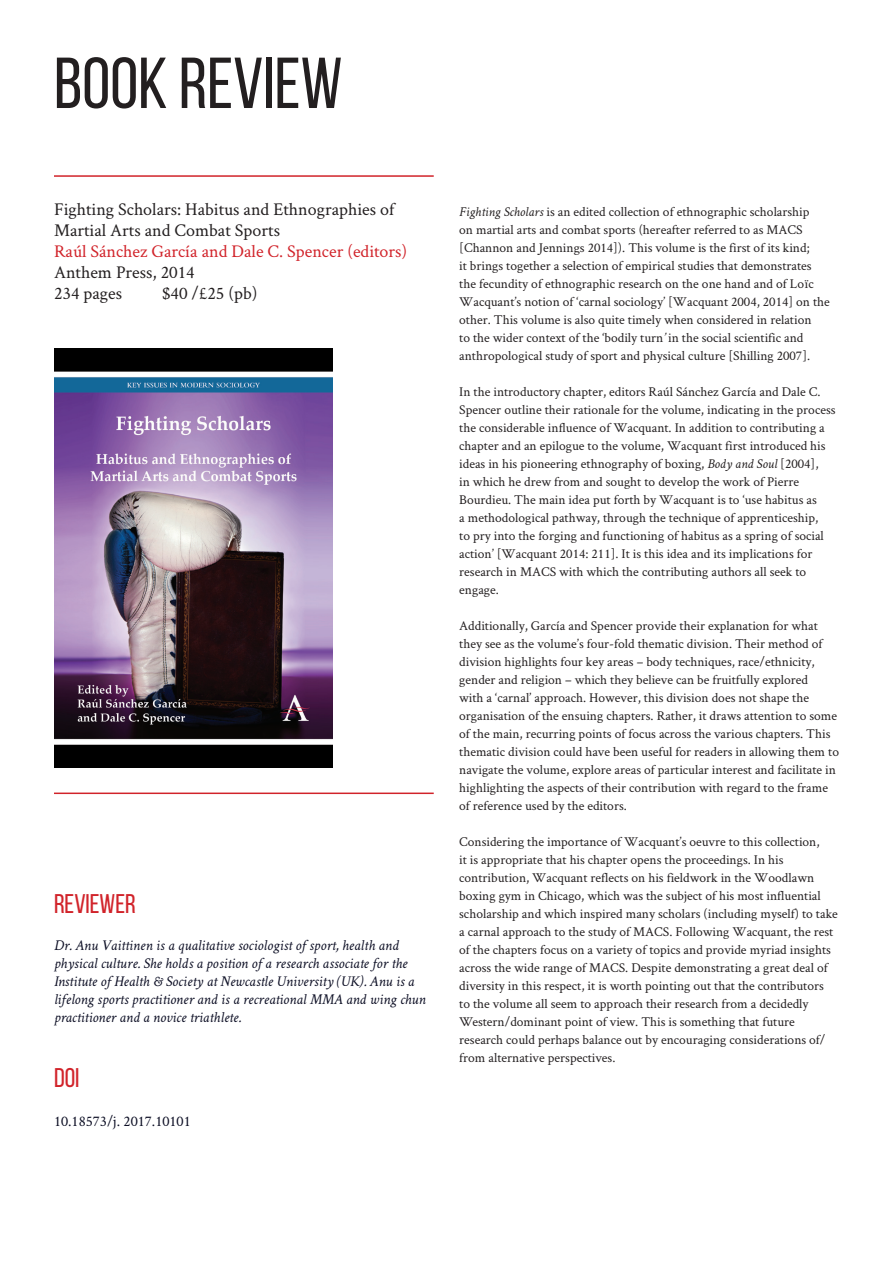
<style>
.page{position:relative;width:893px;height:1263px;background:#fff}
.page>*{position:absolute;margin:0;border:0;box-sizing:border-box;transform-origin:0 0}
.t1{font:72px "Bebas Neue";color:#231f20}
.t2{font:27px "Bebas Neue";color:#d1232a}
.t3{font:18px/21px "Crimson Text";color:#231f20}
.t4{font:18px "Crimson Text";color:#d1232a}
.t5{font:italic 15px/18px "Crimson Text";color:#0d0f25}
.t6{font:15px "Crimson Text";color:#0d0f25}
.t7{font:13.5px/18px "Crimson Text";color:#231f20}
.s1{font-style:italic}
</style>
<div class="page">
<hr style="left:54px;top:175px;width:380px;height:2px;background:#d1232a">
<hr style="left:54px;top:792px;width:380px;height:2px;background:#d1232a">
<img style="left:54px;top:349px;width:279px;height:418px">
<h1 class="t1" style="left:54px;top:44px;width:290px">BOOK REVIEW</h1>
<h3 class="t3" style="left:54px;top:198px;width:342px">Fighting Scholars: Habitus and Ethnographies of<br>Martial Arts and Combat Sports</h3>
<h3 class="t4" style="left:54px;top:239px;width:355px">Raúl Sánchez García and Dale C. Spencer (editors)</h3>
<h3 class="t3" style="left:54px;top:261px;width:142px">Anthem Press, 2014<br>234 pages</h3>
<h3 class="t3" style="left:162px;top:282px;width:97px">$40 /£25 (pb)</h3>
<h2 class="t2" style="left:54px;top:889px;width:83px">REVIEWER</h2>
<p class="t5" style="left:54px;top:936px;width:373px">Dr. Anu Vaittinen is a qualitative sociologist of sport, health and physical culture. She holds a position of a research associate for the Institute of Health &amp; Society at Newcastle University (UK). Anu is a lifelong sports practitioner and is a recreational MMA and wing chun practitioner and a novice triathlete.</p>
<h2 class="t2" style="left:54px;top:1063px;width:27px">DOI</h2>
<p class="t6" style="left:54px;top:1111px;width:138px">10.18573/j. 2017.10101</p>
<p class="t7" style="left:459px;top:202px;width:372px"><span class="s1">Fighting Scholars</span> is an edited collection of ethnographic scholarship<br>on martial arts and combat sports (hereafter referred to as MACS [Channon and Jennings 2014]). This volume is the first of its kind;<br>it brings together a selection of empirical studies that demonstrates the fecundity of ethnographic research on the one hand and of Loïc Wacquant’s notion of ‘carnal sociology’ [Wacquant 2004, 2014] on the other. This volume is also quite timely when considered in relation<br>to the wider context of the ‘bodily turn<span class="s1">’</span> in the social scientific and anthropological study of sport and physical culture [Shilling 2007].</p>
<p class="t7" style="left:459px;top:382px;width:378px">In the introductory chapter, editors Raúl Sánchez García and Dale C.<br>Spencer outline their rationale for the volume, indicating in the process the considerable influence of Wacquant. In addition to contributing a chapter and an epilogue to the volume, Wacquant first introduced his ideas in his pioneering ethnography of boxing, <span class="s1">Body and Soul</span> [2004],<br>in which he drew from and sought to develop the work of Pierre Bourdieu. The main idea put forth by Wacquant is to ‘use habitus as<br>a methodological pathway, through the technique of apprenticeship,<br>to pry into the forging and functioning of habitus as a spring of social action’ [Wacquant 2014: 211]. It is this idea and its implications for research in MACS with which the contributing authors all seek to engage.</p>
<p class="t7" style="left:459px;top:616px;width:381px">Additionally, García and Spencer provide their explanation for what they see as the volume’s four-fold thematic division. Their method of division highlights four key areas – body techniques, race/ethnicity, gender and religion – which they believe can be fruitfully explored<br>with a ‘carnal’ approach. However, this division does not shape the organisation of the ensuing chapters. Rather, it draws attention to some of the main, recurring points of focus across the various chapters. This thematic division could have been useful for readers in allowing them to navigate the volume, explore areas of particular interest and facilitate in highlighting the aspects of their contribution with regard to the frame of reference used by the editors.</p>
<p class="t7" style="left:459px;top:832px;width:380px">Considering the importance of Wacquant’s oeuvre to this collection,<br>it is appropriate that his chapter opens the proceedings. In his contribution, Wacquant reflects on his fieldwork in the Woodlawn boxing gym in Chicago, which was the subject of his most influential scholarship and which inspired many scholars (including myself) to take a carnal approach to the study of MACS. Following Wacquant, the rest of the chapters focus on a variety of topics and provide myriad insights across the wide range of MACS. Despite demonstrating a great deal of diversity in this respect, it is worth pointing out that the contributors to the volume all seem to approach their research from a decidedly Western/dominant point of view. This is something that future research could perhaps balance out by encouraging considerations of/ from alternative perspectives.</p>
</div>
